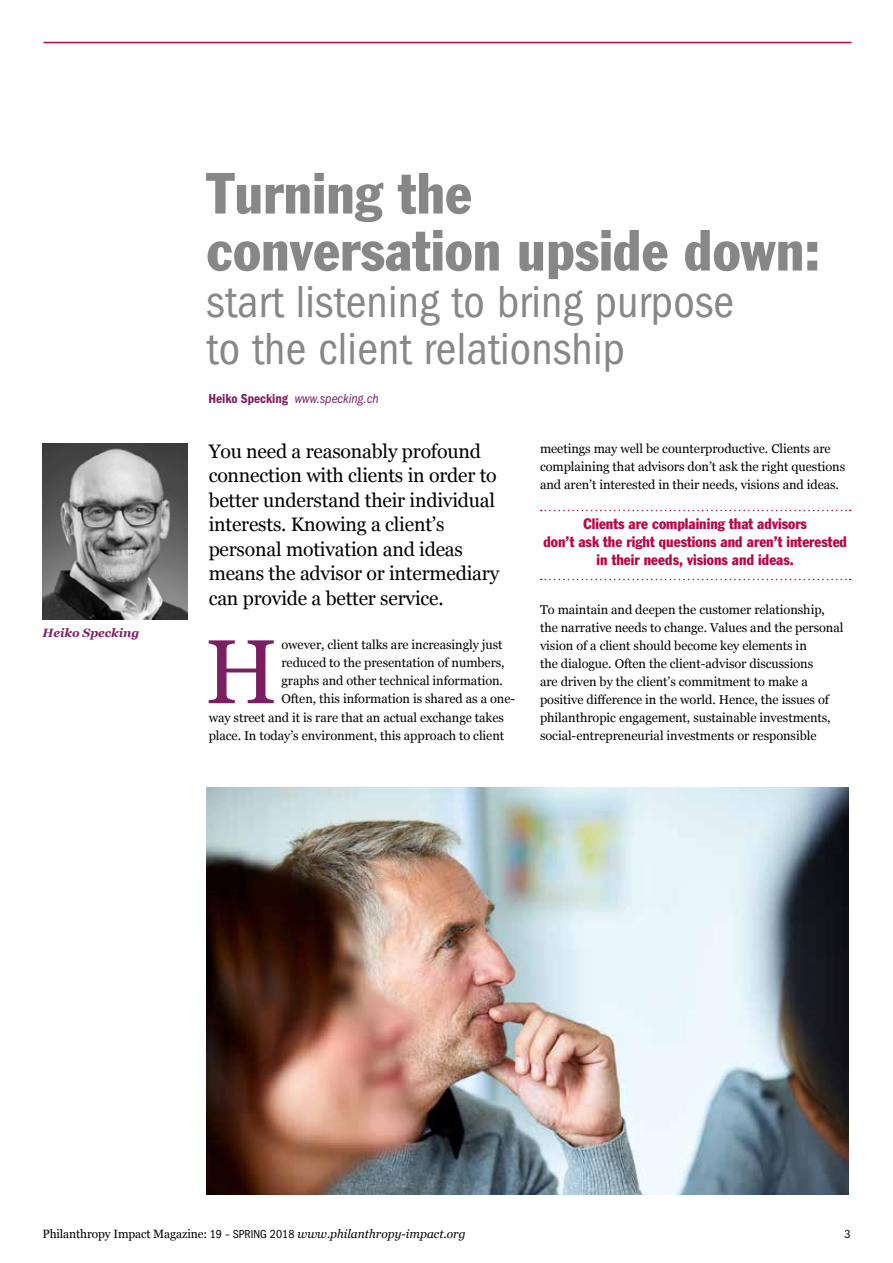
<style>
.page{position:relative;width:893px;height:1263px;background:#fff}
.page>*{position:absolute;margin:0;border:0;box-sizing:border-box;transform-origin:0 0}
.t1{font:90.75px "Georgia";color:#7c1f62}
.t2{font:condensed 57px/57px "Franklin Gothic";letter-spacing:.005em;color:#878787}
.t3{font:condensed 46.5px/46.5px "ITC Franklin Gothic Std";letter-spacing:.005em;color:#878787}
.t4{font:19.5px/24.5px "Georgia";letter-spacing:-.01em;color:#000}
.t5{font:condensed 15px/18px "Franklin Gothic";color:#b90748;text-align:center}
.t6{font:italic condensed 13.5px "ITC Franklin Gothic Std";letter-spacing:-.005em;color:#7c1f62}
.t7{font:12.75px/18px "Georgia";letter-spacing:-.005em;color:#000}
.t8{font:12px "Georgia";letter-spacing:-.01em;color:#000}
.t9{font:italic 700 12px "Georgia";letter-spacing:-.005em;color:#7c1f62}
.t10{font:condensed 12px "ITC Franklin Gothic Std";color:#000}
.s1{font-family:"ITC Franklin Gothic Std Dm Cd";font-style:normal;font-stretch:normal}
.s2{font-family:"ITC Franklin Gothic Std";font-stretch:condensed}
.s3{font-style:italic}
</style>
<div class="page">
<hr style="left:44px;top:42px;width:807px;height:1px;background:#c4014b">
<svg style="left:541px;top:510px;width:310px;height:1px"></svg>
<svg style="left:541px;top:579px;width:310px;height:1px"></svg>
<img style="left:43px;top:443px;width:144px;height:176px">
<img style="left:207px;top:787px;width:641px;height:408px">
<p class="t9" style="left:43px;top:625px;width:98px">Heiko Specking</p>
<h2 class="t2" style="left:207px;top:165px;width:615px">Turning the<br>conversation upside down:</h2>
<h3 class="t3" style="left:207px;top:279px;width:529px">start listening to bring purpose to the client relationship</h3>
<p class="t6" style="left:208px;top:390px;width:172px"><span class="s1">Heiko Specking</span> www.specking.ch</p>
<h3 class="t4" style="left:209px;top:439px;width:292px">You need a reasonably profound connection with clients in order to better understand their individual interests. Knowing a client’s personal motivation and ideas means the advisor or intermediary can provide a better service.</h3>
<h1 class="t1" style="left:204px;top:617px;width:75px">H</h1>
<p class="t7" style="left:281px;top:636px;width:223px">owever, client talks are increasingly just</p>
<p class="t7" style="left:540px;top:440px;width:307px">meetings may well be counterproductive. Clients are complaining that advisors don’t ask the right questions and aren’t interested in their needs, visions and ideas.</p>
<p class="t5" style="left:543px;top:515px;width:305px">Clients are complaining that advisors<br>don’t ask the right questions and aren’t interested in their needs, visions and ideas.</p>
<p class="t7" style="left:540px;top:601px;width:305px">To maintain and deepen the customer relationship, the narrative needs to change. Values and the personal vision of a client should become key elements in<br>the dialogue. Often the client-advisor discussions<br>are driven by the client’s commitment to make a positive difference in the world. Hence, the issues of philanthropic engagement, sustainable investments, social-entrepreneurial investments or responsible</p>
<p class="t7" style="left:281px;top:654px;width:225px">reduced to the presentation of numbers,</p>
<p class="t7" style="left:281px;top:672px;width:223px">graphs and other technical information.</p>
<p class="t7" style="left:281px;top:690px;width:235px">Often, this information is shared as a one-</p>
<p class="t7" style="left:209px;top:708px;width:297px">way street and it is rare that an actual exchange takes</p>
<p class="t7" style="left:209px;top:727px;width:297px">place. In today’s environment, this approach to client</p>
<p class="t8" style="left:43px;top:1227px;width:425px">Philanthropy Impact Magazine: <span class="s2">19 – SPRING 2018</span> <span class="s3">www.philanthropy-impact.org</span></p>
<p class="t10" style="left:844px;top:1227px;width:8px">3</p>
</div>
